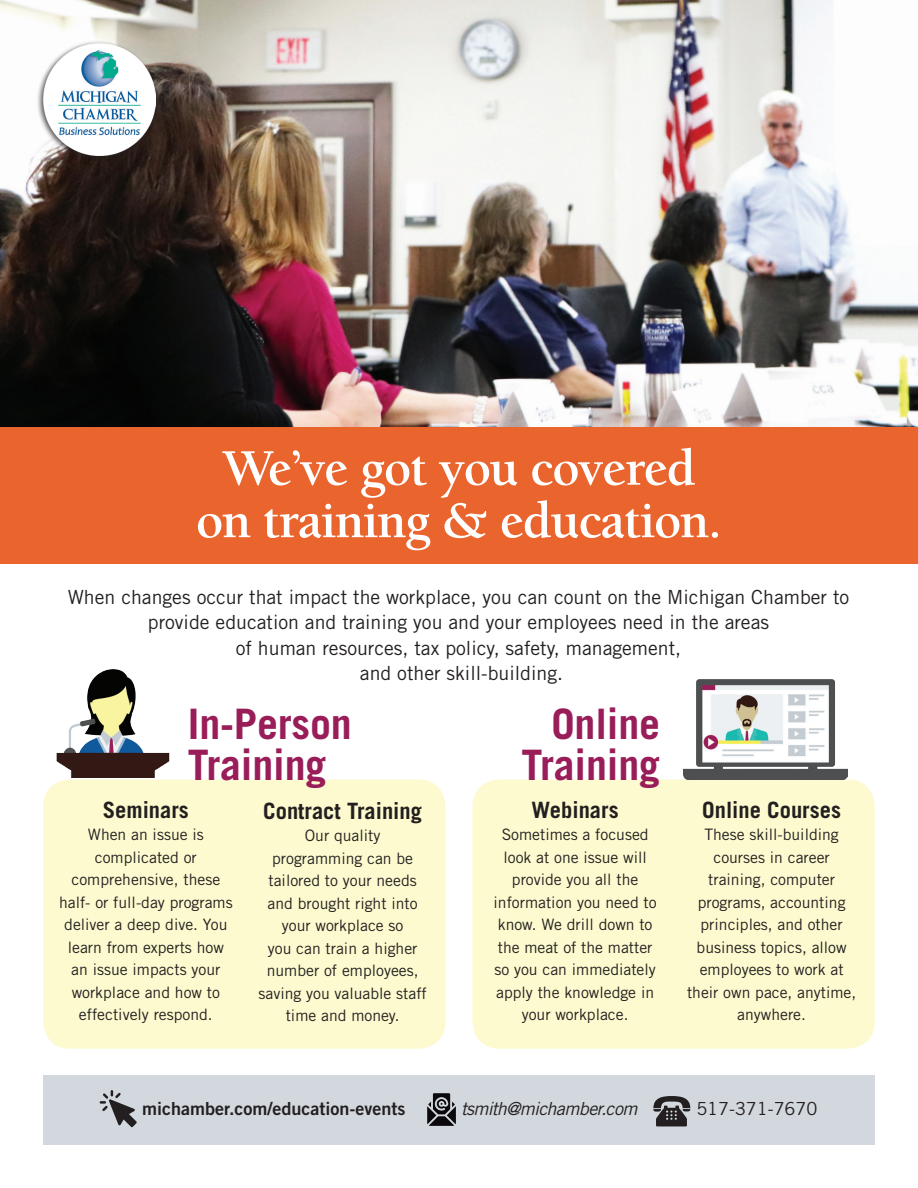
<style>
.page{position:relative;width:918px;height:1188px;background:#fff}
.page>*{position:absolute;margin:0;border:0;box-sizing:border-box;transform-origin:0 0}
.t1{font:700 52.5px/52.5px "Berkeley Std";letter-spacing:-.025em;color:#fff;text-align:center}
.t2{font:700 42px/40.5px "Trade Gothic LT Std";letter-spacing:-.005em;color:#991d58}
.t3{font:700 22.5px "Trade Gothic LT Std";color:#231f20}
.t4{font:19.5px/25.5px "Trade Gothic LT Std";color:#231f20;text-align:center}
.t5{font:18px "Trade Gothic LT Std Bd 2";color:#231f20}
.t6{font:italic 18px "Trade Gothic LT Std";letter-spacing:-.04em;color:#231f20}
.t7{font:18px "Trade Gothic LT Std";letter-spacing:-.005em;color:#231f20}
.t8{font:15.75px/22.5px "Trade Gothic LT Std";color:#231f20;text-align:center}
</style>
<div class="page">
<img style="left:56px;top:669px;width:114px;height:109px">
<div style="left:472px;top:780px;width:403px;height:269px;background:#fcface;border-radius:27px"></div>
<div style="left:43px;top:780px;width:402px;height:269px;background:#fcface;border-radius:27px"></div>
<img style="left:0;top:0;width:918px;height:427px">
<div style="left:43px;top:1076px;width:832px;height:69px;background:#d2d8dd"></div>
<div style="left:36px;top:40px;width:123px;height:123px;background:#231f20;opacity:.75"></div>
<img style="left:43px;top:43px;width:113px;height:113px">
<div style="left:0;top:427px;width:918px;height:136px;background:#ea652e"></div>
<svg style="left:100px;top:1090px;width:37px;height:37px"></svg>
<svg style="left:427px;top:1093px;width:29px;height:33px"></svg>
<svg style="left:653px;top:1096px;width:37px;height:30px"></svg>
<img style="left:683px;top:679px;width:164px;height:101px">
<p class="t1" style="left:196px;top:443px;width:527px">We’ve got you covered on training &amp; education.</p>
<p class="t4" style="left:68px;top:584px;width:783px">When changes occur that impact the workplace, you can count on the Michigan Chamber to provide education and training you and your employees need in the areas<br>of human resources, tax policy, safety, management,<br>and other skill-building.</p>
<p class="t2" style="left:188px;top:703px;width:165px">In-Person<br>Training</p>
<p class="t2" style="left:522px;top:703px;width:140px;text-align:right">Online<br>Training</p>
<p class="t3" style="left:103px;top:796px;width:88px">Seminars</p>
<p class="t8" style="left:59px;top:823px;width:175px">When an issue is complicated or comprehensive, these half- or full-day programs deliver a deep dive. You learn from experts how an issue impacts your workplace and how to effectively respond.</p>
<p class="t3" style="left:263px;top:797px;width:160px">Contract Training</p>
<p class="t8" style="left:258px;top:824px;width:170px">Our quality programming can be tailored to your needs and brought right into your workplace so<br>you can train a higher number of employees, saving you valuable staff time and money.</p>
<p class="t3" style="left:532px;top:796px;width:89px">Webinars</p>
<p class="t8" style="left:494px;top:823px;width:165px">Sometimes a focused look at one issue will provide you all the information you need to know. We drill down to the meat of the matter so you can immediately apply the knowledge in your workplace.</p>
<p class="t3" style="left:702px;top:796px;width:140px">Online Courses</p>
<p class="t8" style="left:687px;top:823px;width:171px">These skill-building courses in career training, computer programs, accounting principles, and other business topics, allow employees to work at their own pace, anytime, anywhere.</p>
<p class="t5" style="left:142px;top:1098px;width:265px">michamber.com/education-events</p>
<p class="t6" style="left:461px;top:1098px;width:178px">tsmith@michamber.com</p>
<p class="t7" style="left:696px;top:1098px;width:122px">517-371-7670</p>
</div>
